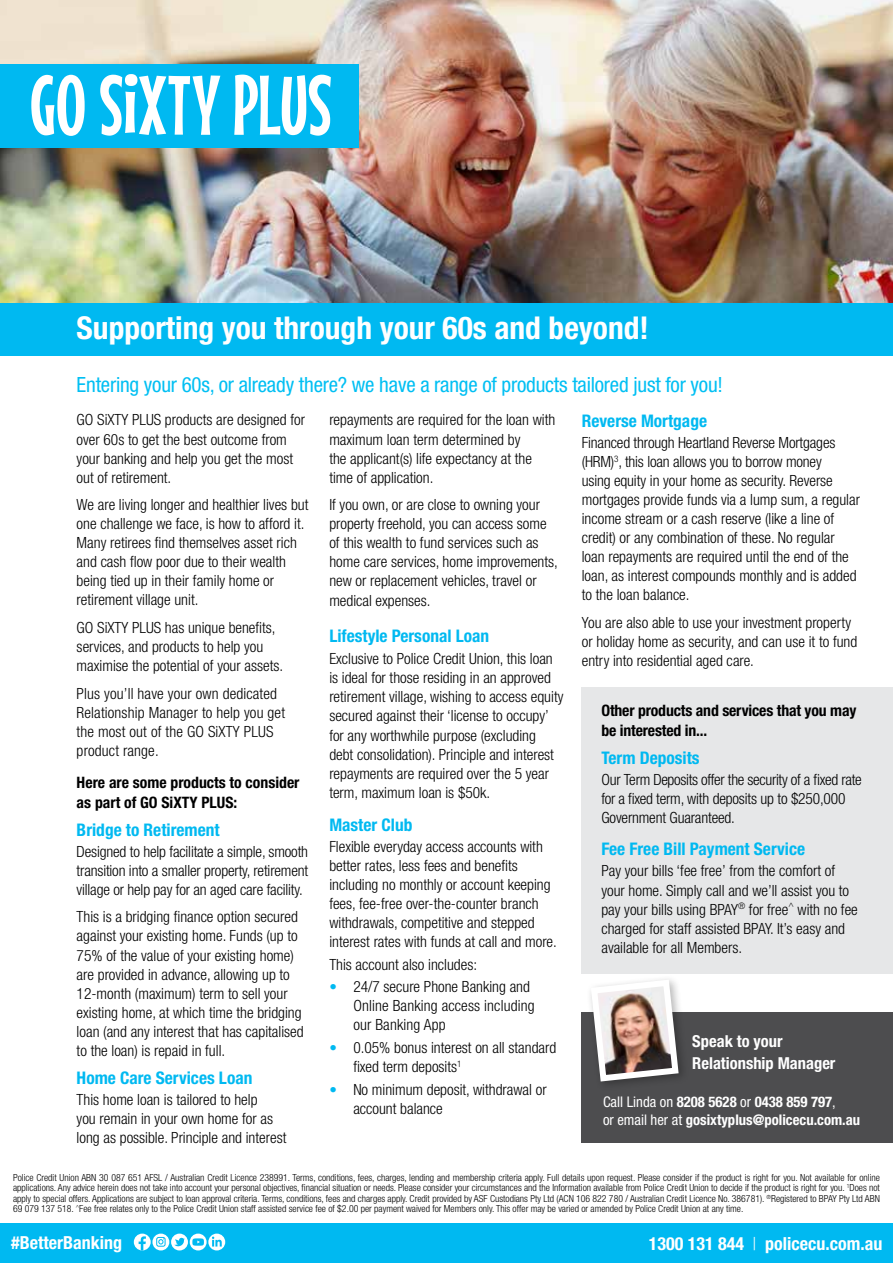
<style>
.page{position:relative;width:893px;height:1263px;background:#fff}
.page>*{position:absolute;margin:0;border:0;box-sizing:border-box;transform-origin:0 0}
.t1{font:700 condensed 31.5px "Helvetica Neue LT Std";color:#fff}
.t2{font:condensed 21px "Helvetica Neue LT Std";letter-spacing:-.01em;color:#00bff3}
.t3{font:700 condensed 18px "Helvetica Neue LT Std";color:#fff}
.t4{font:700 condensed 17.4px "Helvetica Neue LT Std";color:#00b9f1}
.t5{font:700 condensed 16.5px/22.5px "Helvetica Neue LT Std";color:#fff}
.t6{font:700 condensed 15.75px/19.5px "Helvetica Neue LT Std";letter-spacing:-.005em;color:#000}
.t7{font:300 condensed 15.45px/19px "Helvetica Neue LT Std";color:#000}
.t8{font:700 condensed 14.7px/18px "Helvetica Neue LT Std";color:#fff}
.t9{font:300 condensed 9.75px/10.5px "Helvetica Neue LT Std";color:#000;text-align:justify}
.s1{font-stretch:normal;font-size:15px;color:#00b9f1}
.s2{font-weight:400}
.s3{font-weight:300}
</style>
<div class="page">
<img style="left:0;top:0;width:893px;height:304px">
<div style="left:0;top:64px;width:359px;height:83px;background:#00b9f1"></div>
<div style="left:0;top:304px;width:893px;height:52px;background:#00b9f1"></div>
<svg style="left:31px;top:74px;width:300px;height:62px"></svg>
<div style="left:582px;top:687px;width:311px;height:287px;background:#e6e7e8"></div>
<div style="left:582px;top:1012px;width:311px;height:131px;background:#4d4d4f"></div>
<div style="left:586px;top:975px;width:103px;height:117px;background:#000;opacity:.29"></div>
<img style="left:588px;top:976px;width:94px;height:109px">
<div style="left:0;top:1224px;width:893px;height:39px;background:#00b9f1"></div>
<svg style="left:134px;top:1233px;width:17px;height:17px"></svg>
<svg style="left:139px;top:1236px;width:7px;height:14px"></svg>
<svg style="left:208px;top:1233px;width:17px;height:17px"></svg>
<svg style="left:212px;top:1236px;width:10px;height:10px"></svg>
<svg style="left:152px;top:1233px;width:17px;height:17px"></svg>
<svg style="left:156px;top:1237px;width:10px;height:10px"></svg>
<div style="left:190px;top:1233px;width:17px;height:17px;background:#fff;border-radius:50%"></div>
<svg style="left:171px;top:1233px;width:17px;height:17px"></svg>
<svg style="left:174px;top:1237px;width:11px;height:11px"></svg>
<svg style="left:192px;top:1238px;width:12px;height:8px"></svg>
<h1 class="t1" style="left:77px;top:309px;width:574px">Supporting you through your 60s and beyond!</h1>
<h2 class="t2" style="left:77px;top:372px;width:648px">Entering your 60s, or already there? we have a range of products tailored just for you!</h2>
<p class="t7" style="left:77px;top:410px;width:230px">GO SiXTY PLUS products are designed for over 60s to get the best outcome from your banking and help you get the most out of retirement.</p>
<p class="t7" style="left:77px;top:495px;width:233px">We are living longer and healthier lives but one challenge we face, is how to afford it.<br>Many retirees find themselves asset rich and cash flow poor due to their wealth being tied up in their family home or retirement village unit.</p>
<p class="t7" style="left:77px;top:618px;width:208px">GO SiXTY PLUS has unique benefits, services, and products to help you maximise the potential of your assets.</p>
<p class="t7" style="left:77px;top:683px;width:210px">Plus you’ll have your own dedicated<br>Relationship Manager to help you get the most out of the GO SiXTY PLUS product range.</p>
<p class="t6" style="left:77px;top:772px;width:224px">Here are some products to consider as part of GO SiXTY PLUS:</p>
<p class="t4" style="left:77px;top:819px;width:144px">Bridge to Retirement</p>
<p class="t7" style="left:77px;top:842px;width:233px;text-align:justify">Designed to help facilitate a simple, smooth transition into a smaller property, retirement village or help pay for an aged care facility.</p>
<p class="t7" style="left:77px;top:907px;width:228px">This is a bridging finance option secured against your existing home. Funds (up to 75% of the value of your existing home) are provided in advance, allowing up to 12-month (maximum) term to sell your existing home, at which time the bridging loan (and any interest that has capitalised to the loan) is repaid in full.</p>
<p class="t4" style="left:77px;top:1067px;width:177px">Home Care Services Loan</p>
<p class="t7" style="left:77px;top:1090px;width:211px">This home loan is tailored to help<br>you remain in your own home for as long as possible. Principle and interest</p>
<p class="t7" style="left:329px;top:410px;width:227px">repayments are required for the loan with maximum loan term determined by<br>the applicant(s) life expectancy at the time of application.</p>
<p class="t7" style="left:329px;top:495px;width:230px">If you own, or are close to owning your property freehold, you can access some of this wealth to fund services such as home care services, home improvements, new or replacement vehicles, travel or medical expenses.</p>
<p class="t4" style="left:329px;top:626px;width:161px">Lifestyle Personal Loan</p>
<p class="t7" style="left:329px;top:648px;width:236px">Exclusive to Police Credit Union, this loan is ideal for those residing in an approved retirement village, wishing to access equity secured against their ‘license to occupy’ for any worthwhile purpose (excluding debt consolidation). Principle and interest repayments are required over the 5 year term, maximum loan is $50k.</p>
<p class="t4" style="left:329px;top:814px;width:85px">Master Club</p>
<p class="t7" style="left:329px;top:837px;width:229px">Flexible everyday access accounts with better rates, less fees and benefits including no monthly or account keeping fees, fee-free over-the-counter branch withdrawals, competitive and stepped interest rates with funds at call and more.</p>
<p class="t7" style="left:329px;top:955px;width:149px">This account also includes:</p>
<p class="t7" style="left:353px;top:976px;width:183px;text-indent:-24px"><span class="s1">•</span> 24/7 secure Phone Banking and<br>Online Banking access including our Banking App</p>
<p class="t7" style="left:353px;top:1038px;width:204px;text-indent:-24px"><span class="s1">•</span> 0.05% bonus interest on all standard fixed term deposits<sup>1</sup></p>
<p class="t7" style="left:353px;top:1080px;width:195px;text-indent:-24px"><span class="s1">•</span> No minimum deposit, withdrawal or account balance</p>
<p class="t4" style="left:582px;top:410px;width:127px">Reverse Mortgage</p>
<p class="t7" style="left:582px;top:433px;width:280px">Financed through Heartland Reverse Mortgages (HRM)<sup>3</sup>, this loan allows you to borrow money<br>using equity in your home as security. Reverse mortgages provide funds via a lump sum, a regular income stream or a cash reserve (like a line of credit) or any combination of these. No regular loan repayments are required until the end of the loan, as interest compounds monthly and is added to the loan balance.</p>
<p class="t7" style="left:582px;top:613px;width:277px">You are also able to use your investment property or holiday home as security, and can use it to fund entry into residential aged care.</p>
<p class="t6" style="left:601px;top:701px;width:256px">Other products and services that you may be interested in...</p>
<p class="t4" style="left:601px;top:747px;width:100px">Term Deposits</p>
<p class="t7" style="left:601px;top:770px;width:262px">Our Term Deposits offer the security of a fixed rate for a fixed term, with deposits up to $250,000<br>Government Guaranteed.</p>
<p class="t4" style="left:601px;top:838px;width:205px">Fee Free Bill Payment Service</p>
<p class="t7" style="left:601px;top:861px;width:258px">Pay your bills ‘fee free’ from the comfort of your home. Simply call and we’ll assist you to pay your bills using BPAY<sup>®</sup> for free<sup>^</sup> with no fee charged for staff assisted BPAY. It’s easy and available for all Members.</p>
<p class="t5" style="left:692px;top:1030px;width:145px">Speak to your<br>Relationship Manager</p>
<p class="t8" style="left:603px;top:1093px;width:259px"><span class="s2">Call Linda on</span> 8208 5628 <span class="s2">or</span> 0438 859 797<span class="s2">,<br>or email her at</span> gosixtyplus@policecu.com.au</p>
<p class="t9" style="left:13px;top:1172px;width:868px">Police Credit Union ABN 30 087 651 AFSL / Australian Credit Licence 238991. Terms, conditions, fees, charges, lending and membership criteria apply. Full details upon request. Please consider if the product is right for you. Not available for online applications. Any advice herein does not take into account your personal objectives, financial situation or needs. Please consider your circumstances and the Information available from Police Credit Union to decide if the product is right for you. <sup>1</sup>Does not apply to special offers. Applications are subject to loan approval criteria. Terms, conditions, fees and charges apply. Credit provided by ASF Custodians Pty Ltd (ACN 106 822 780 / Australian Credit Licence No. 386781). <sup>®</sup>Registered to BPAY Pty Ltd ABN 69 079 137 518. <sup>^</sup>Fee free relates only to the Police Credit Union staff assisted service fee of $2.00 per payment waived for Members only. This offer may be varied or amended by Police Credit Union at any time.</p>
<p class="t3" style="left:11px;top:1232px;width:112px">#BetterBanking</p>
<p class="t3" style="left:649px;top:1232px;width:235px">1300 131 844 <span class="s3">|</span> policecu.com.au</p>
</div>
